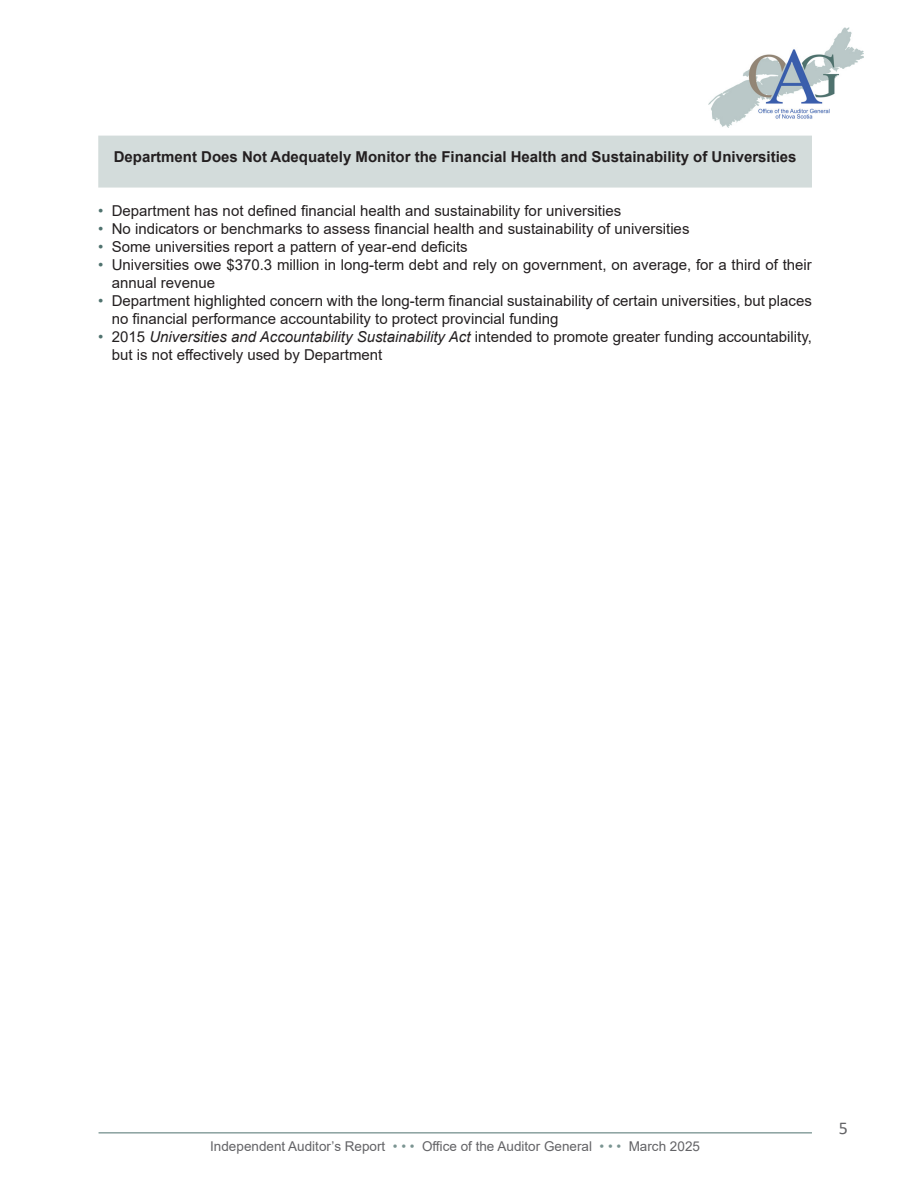
<style>
.page{position:relative;width:918px;height:1188px;background:#fff}
.page>*{position:absolute;margin:0;border:0;box-sizing:border-box;transform-origin:0 0}
.t1{font:18px "Calibri";color:#636366}
.t2{font:15px/18px "Arial";color:#231f20}
.t3{font:700 15px "Arial";color:#231f20}
.t4{font:13.5px "Arial";color:#636366}
.s1{color:#4f726e}
.s2{font-style:italic}
.s3{color:#7b9592}
</style>
<div class="page">
<img style="left:709px;top:27px;width:155px;height:100px">
<div style="left:98px;top:136px;width:714px;height:52px;background:#d3dcdb;border:2px solid #d3dcdb"></div>
<hr style="left:99px;top:1132px;width:713px;height:1px;background:#4f726e">
<p class="t3" style="left:114px;top:147px;width:684px">Department Does Not Adequately Monitor the Financial Health and Sustainability of Universities</p>
<p class="t2" style="left:98px;top:202px;width:524px"><span class="s1">•</span> Department has not defined financial health and sustainability for universities</p>
<p class="t2" style="left:98px;top:220px;width:593px"><span class="s1">•</span> No indicators or benchmarks to assess financial health and sustainability of universities</p>
<p class="t2" style="left:98px;top:238px;width:371px"><span class="s1">•</span> Some universities report a pattern of year-end deficits</p>
<p class="t2" style="left:112px;top:256px;width:702px;text-indent:-14px"><span class="s1">•</span> Universities owe $370.3 million in long-term debt and rely on government, on average, for a third of their annual revenue</p>
<p class="t2" style="left:112px;top:292px;width:702px;text-indent:-14px"><span class="s1">•</span> Department highlighted concern with the long-term financial sustainability of certain universities, but places no financial performance accountability to protect provincial funding</p>
<p class="t2" style="left:112px;top:328px;width:702px;text-indent:-14px"><span class="s1">•</span> 2015 <span class="s2">Universities and Accountability Sustainability Act</span> intended to promote greater funding accountability, but is not effectively used by Department</p>
<p class="t4" style="left:210px;top:1137px;width:491px">Independent Auditor’s Report <span class="s3">• • •</span> Office of the Auditor General <span class="s3">• • •</span> March 2025</p>
<p class="t1" style="left:839px;top:1115px;width:11px">5</p>
</div>
